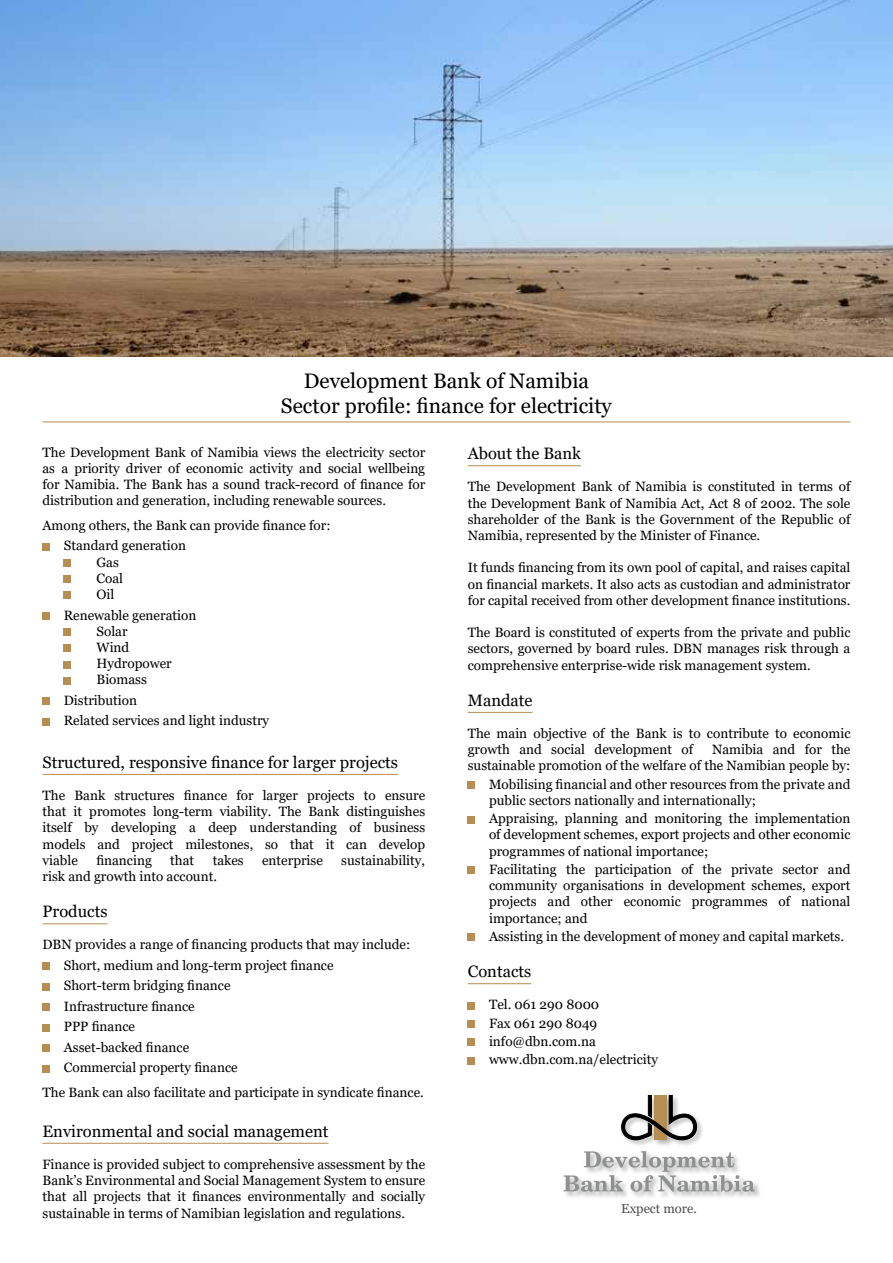
<style>
.page{position:relative;width:893px;height:1263px;background:#fff}
.page>*{position:absolute;margin:0;border:0;box-sizing:border-box;transform-origin:0 0}
.t1{font:21px/25.2px "Georgia";color:#000;text-align:center}
.t2{font:16.5px "Georgia";color:#000}
.t3{font:13.5px/16.2px "Georgia";color:#000;text-align:justify}
.t4{font:13.05px "Georgia";color:#4d4d4f}
</style>
<div class="page">
<img style="left:0;top:0;width:893px;height:357px">
<hr style="left:43px;top:774px;width:355px;height:1px;background:#b68d52">
<hr style="left:43px;top:923px;width:65px;height:1px;background:#b68d52">
<hr style="left:43px;top:1143px;width:286px;height:1px;background:#b68d52">
<div style="left:43px;top:543px;width:7px;height:7px;background:#b68d52"></div>
<div style="left:64px;top:559px;width:7px;height:8px;background:#b68d52"></div>
<div style="left:64px;top:576px;width:7px;height:7px;background:#b68d52"></div>
<div style="left:64px;top:592px;width:7px;height:7px;background:#b68d52"></div>
<div style="left:43px;top:612px;width:7px;height:7px;background:#b68d52"></div>
<div style="left:64px;top:628px;width:7px;height:8px;background:#b68d52"></div>
<div style="left:64px;top:645px;width:7px;height:7px;background:#b68d52"></div>
<div style="left:64px;top:661px;width:7px;height:7px;background:#b68d52"></div>
<div style="left:64px;top:677px;width:7px;height:7px;background:#b68d52"></div>
<div style="left:43px;top:697px;width:7px;height:8px;background:#b68d52"></div>
<div style="left:43px;top:718px;width:7px;height:7px;background:#b68d52"></div>
<div style="left:43px;top:963px;width:7px;height:7px;background:#b68d52"></div>
<div style="left:43px;top:983px;width:7px;height:7px;background:#b68d52"></div>
<div style="left:43px;top:1003px;width:7px;height:8px;background:#b68d52"></div>
<div style="left:43px;top:1024px;width:7px;height:7px;background:#b68d52"></div>
<div style="left:43px;top:1044px;width:7px;height:8px;background:#b68d52"></div>
<div style="left:43px;top:1065px;width:7px;height:7px;background:#b68d52"></div>
<hr style="left:43px;top:422px;width:807px;height:1px;background:#b68d52">
<hr style="left:468px;top:465px;width:113px;height:1px;background:#b68d52">
<hr style="left:468px;top:712px;width:65px;height:1px;background:#b68d52">
<hr style="left:468px;top:983px;width:63px;height:1px;background:#b68d52">
<div style="left:468px;top:781px;width:7px;height:8px;background:#b68d52"></div>
<div style="left:468px;top:816px;width:7px;height:7px;background:#b68d52"></div>
<div style="left:468px;top:867px;width:7px;height:7px;background:#b68d52"></div>
<div style="left:468px;top:934px;width:7px;height:7px;background:#b68d52"></div>
<div style="left:468px;top:1002px;width:7px;height:7px;background:#b68d52"></div>
<div style="left:468px;top:1020px;width:7px;height:8px;background:#b68d52"></div>
<div style="left:468px;top:1039px;width:7px;height:7px;background:#b68d52"></div>
<div style="left:468px;top:1057px;width:7px;height:7px;background:#b68d52"></div>
<div style="left:563px;top:1094px;width:199px;height:105px;background:#000;opacity:.3"></div>
<svg style="left:563px;top:1151px;width:192px;height:41px"></svg>
<svg style="left:621px;top:1095px;width:76px;height:45px"></svg>
<h1 class="t1" style="left:281px;top:368px;width:332px">Development Bank of Namibia<br>Sector profile: finance for electricity</h1>
<p class="t2" style="left:468px;top:443px;width:115px">About the Bank</p>
<p class="t3" style="left:468px;top:479px;width:384px">The Development Bank of Namibia is constituted in terms of the Development Bank of Namibia Act, Act 8 of 2002. The sole shareholder of the Bank is the Government of the Republic of Namibia, represented by the Minister of Finance.</p>
<p class="t3" style="left:468px;top:560px;width:384px">It funds financing from its own pool of capital, and raises capital on financial markets. It also acts as custodian and administrator for capital received from other development finance institutions.</p>
<p class="t3" style="left:468px;top:625px;width:384px">The Board is constituted of experts from the private and public sectors, governed by board rules. DBN manages risk through a comprehensive enterprise-wide risk management system.</p>
<p class="t2" style="left:468px;top:690px;width:66px">Mandate</p>
<p class="t3" style="left:468px;top:725px;width:384px">The main objective of the Bank is to contribute to economic growth and social development of</p>
<p class="t3" style="left:43px;top:444px;width:384px">The Development Bank of Namibia views the electricity sector as a priority driver of economic activity and social wellbeing for Namibia. The Bank has a sound track-record of finance for distribution and generation, including renewable sources.</p>
<p class="t3" style="left:64px;top:515px;width:268px;line-height:20.4px;text-indent:-21px">Among others, the Bank can provide finance for:<br>Standard generation</p>
<p class="t3" style="left:97px;top:554px;width:28px;text-align:left">Gas<br>Coal<br>Oil</p>
<p class="t3" style="left:97px;top:607px;width:101px;text-align:left;text-indent:-33px">Renewable generation<br>Solar<br>Wind<br>Hydropower<br>Biomass</p>
<p class="t3" style="left:64px;top:690px;width:207px;line-height:20.4px">Distribution<br>Related services and light industry</p>
<p class="t2" style="left:43px;top:752px;width:357px">Structured, responsive finance for larger projects</p>
<p class="t3" style="left:43px;top:787px;width:384px">The Bank structures finance for larger projects to ensure that it promotes long-term viability. The Bank distinguishes itself by developing a deep understanding of business models and project milestones, so that it can develop viable</p>
<p class="t3" style="left:468px;top:742px;width:384px;text-align:right">Namibia and for the<br>sustainable promotion of the welfare of the Namibian people by:</p>
<p class="t3" style="left:489px;top:776px;width:363px">Mobilising financial and other resources from the private and public sectors nationally and internationally;</p>
<p class="t3" style="left:489px;top:811px;width:363px">Appraising, planning and monitoring the implementation of development schemes, export projects and other economic programmes of national importance;</p>
<p class="t3" style="left:489px;top:861px;width:363px">Facilitating the participation of the private sector and community organisations in development schemes, export projects and other economic programmes of national importance; and</p>
<p class="t3" style="left:489px;top:928px;width:356px">Assisting in the development of money and capital markets.</p>
<p class="t2" style="left:468px;top:961px;width:65px">Contacts</p>
<p class="t3" style="left:489px;top:996px;width:171px;line-height:18.3px;text-align:left">Tel. 061 290 8000<br>Fax 061 290 8049 info@dbn.com.na www.dbn.com.na/electricity</p>
<p class="t3" style="left:96px;top:852px;width:57px">financing</p>
<p class="t3" style="left:170px;top:852px;width:25px">that</p>
<p class="t3" style="left:213px;top:852px;width:33px">takes</p>
<p class="t3" style="left:262px;top:852px;width:62px">enterprise</p>
<p class="t3" style="left:341px;top:852px;width:85px">sustainability,</p>
<p class="t3" style="left:43px;top:868px;width:176px">risk and growth into account.</p>
<p class="t2" style="left:43px;top:901px;width:66px">Products</p>
<p class="t3" style="left:64px;top:935px;width:348px;line-height:20.4px;text-align:left;text-indent:-21px">DBN provides a range of financing products that may include:<br>Short, medium and long-term project finance<br>Short-term bridging finance<br>Infrastructure finance<br>PPP finance<br>Asset-backed finance<br>Commercial property finance</p>
<p class="t3" style="left:43px;top:1084px;width:383px">The Bank can also facilitate and participate in syndicate finance.</p>
<p class="t2" style="left:43px;top:1121px;width:288px">Environmental and social management</p>
<p class="t3" style="left:43px;top:1156px;width:384px">Finance is provided subject to comprehensive assessment by the Bank’s Environmental and Social Management System to ensure that all projects that it finances environmentally and socially sustainable in terms of Namibian legislation and regulations.</p>
<p class="t4" style="left:621px;top:1201px;width:77px">Expect more.</p>
</div>
